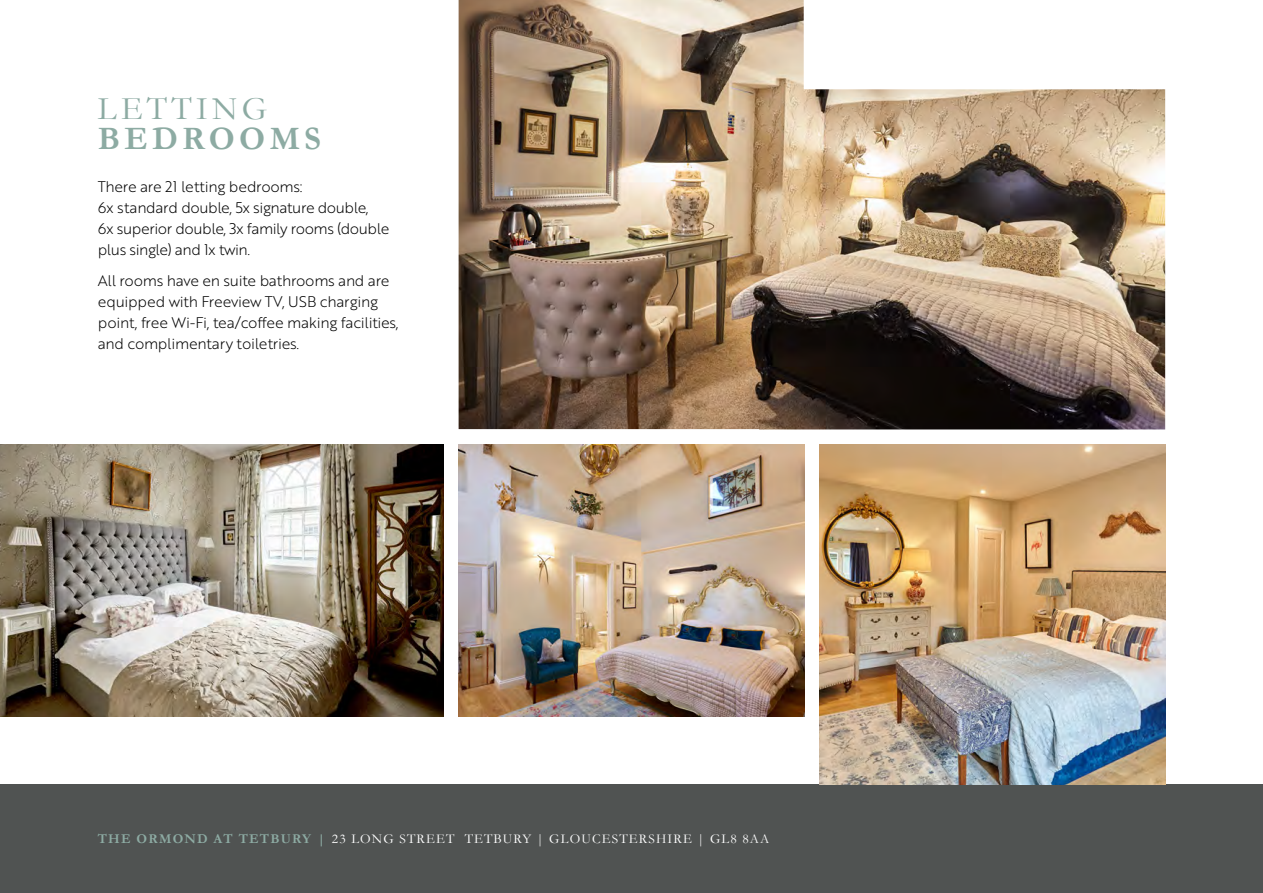
<style>
.page{position:relative;width:1263px;height:893px;background:#fff}
.page>*{position:absolute;margin:0;border:0;box-sizing:border-box;transform-origin:0 0}
.t1{font:700 33px "Garamond";letter-spacing:.13em;color:#8daba3}
.t2{font:33px "Garamond";letter-spacing:.13em;color:#8daba3}
.t3{font:15px/21px "Brother 1816 Light";letter-spacing:-.02em;color:#000}
.t4{font:13.5px "Garamond";letter-spacing:.085em;color:#fff}
.s1{font-weight:700;color:#8daba3}
</style>
<div class="page">
<div style="left:0;top:784px;width:1263px;height:109px;background:#505352"></div>
<img style="left:459px;top:0;width:706px;height:429px">
<img style="left:459px;top:445px;width:345px;height:271px">
<img style="left:0;top:444px;width:444px;height:272px">
<img style="left:819px;top:444px;width:346px;height:340px">
<h1 class="t2" style="left:98px;top:89px;width:171px">LETTING</h1>
<h1 class="t1" style="left:98px;top:119px;width:225px">BEDROOMS</h1>
<p class="t3" style="left:98px;top:175px;width:293px">There are 21 letting bedrooms:<br>6x standard double, 5x signature double,<br>6x superior double, 3x family rooms (double plus single) and 1x twin.</p>
<p class="t3" style="left:98px;top:270px;width:302px">All rooms have en suite bathrooms and are equipped with Freeview TV, USB charging point, free Wi-Fi, tea/coffee making facilities, and complimentary toiletries.</p>
<p class="t4" style="left:98px;top:831px;width:673px"><span class="s1">THE ORMOND AT TETBURY |</span> 23 LONG STREET TETBURY | GLOUCESTERSHIRE | GL8 8AA</p>
</div>
